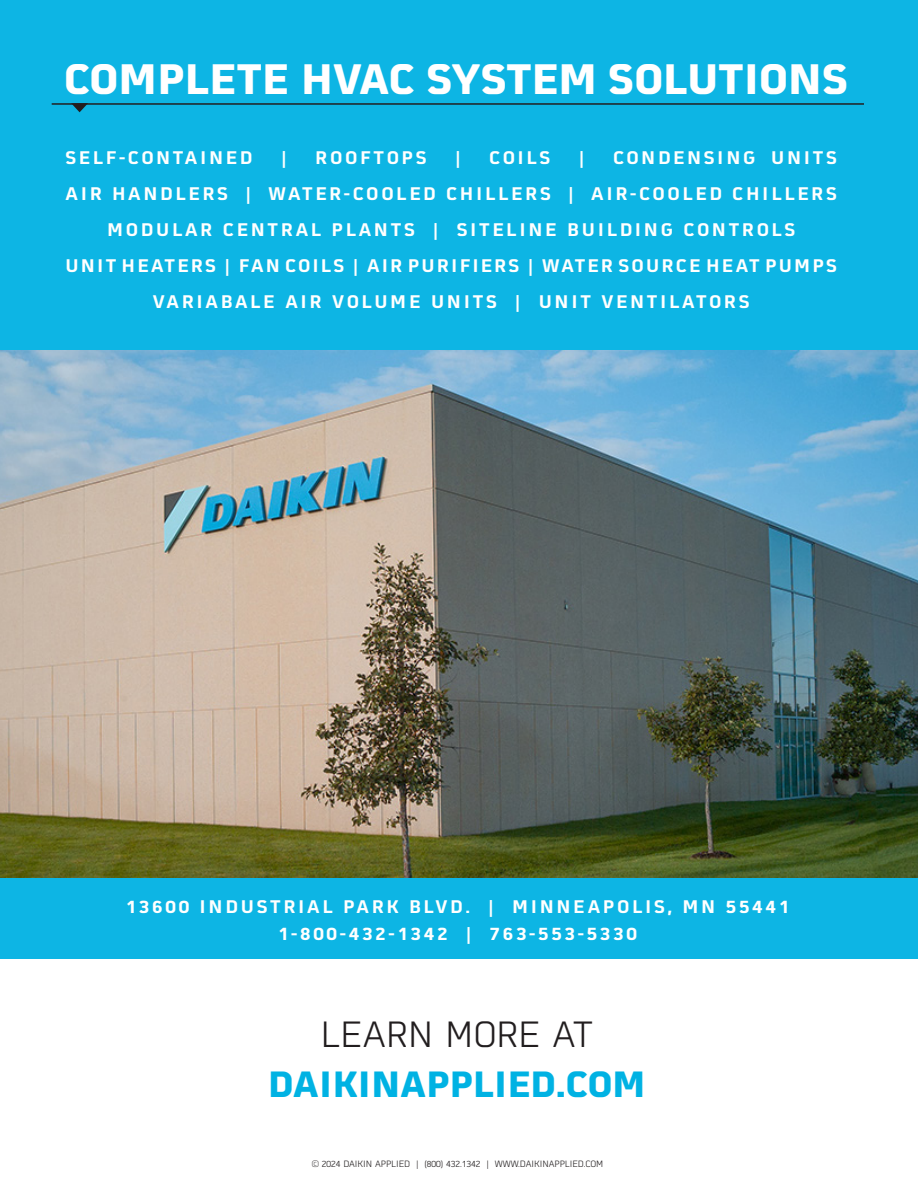
<style>
.page{position:relative;width:918px;height:1188px;background:#fff}
.page>*{position:absolute;margin:0;border:0;box-sizing:border-box;transform-origin:0 0}
.Heading_Back_Cover{font:700 42px "Martian B Thai";color:#fff}
.Blue_Daikin_Applied_Website_Back_Cover{font:700 36px "Martian B Thai";color:#00b2e3}
.Learn_More_At_Back_Cover{font:300 36px "Martian B Thai";letter-spacing:-.005em;color:#221e1f}
.Product_Groups_Back_Cover{font:600 18px "Martian B Thai";letter-spacing:.15em;color:#fff}
.Product_Groups_Back_Cover-2{font:600 18px/36px "Martian B Thai";letter-spacing:.12em;color:#fff;text-align:center}
.Corporate_Address_Back_Cover{font:600 18px "Martian B Thai";letter-spacing:.15em;color:#fff}
.Footer_Copyright_Website_Phone{font:300 9px "Martian B Thai";color:#221e1f}
</style>
<div class="page">
<div style="left:0;top:0;width:918px;height:958px;background:#0db5e4"></div>
<hr style="left:52px;top:103px;width:812px;height:2px;background:#231f20">
<svg style="left:71px;top:103px;width:17px;height:9px"></svg>
<img style="left:0;top:351px;width:918px;height:526px">
<p class="Heading_Back_Cover" style="left:64px;top:43px;width:786px">COMPLETE HVAC SYSTEM SOLUTIONS</p>
<p class="Product_Groups_Back_Cover" style="left:66px;top:143px;width:189px">SELF-CONTAINED</p>
<p class="Product_Groups_Back_Cover" style="left:281px;top:143px;width:7px">|</p>
<p class="Product_Groups_Back_Cover" style="left:315px;top:143px;width:113px">ROOFTOPS</p>
<p class="Product_Groups_Back_Cover" style="left:455px;top:143px;width:7px">|</p>
<p class="Product_Groups_Back_Cover" style="left:489px;top:143px;width:63px">COILS</p>
<p class="Product_Groups_Back_Cover" style="left:579px;top:143px;width:7px">|</p>
<p class="Product_Groups_Back_Cover" style="left:613px;top:143px;width:225px">CONDENSING UNITS</p>
<p class="Product_Groups_Back_Cover" style="left:66px;top:179px;width:773px">AIR HANDLERS | WATER-COOLED CHILLERS | AIR-COOLED CHILLERS</p>
<p class="Product_Groups_Back_Cover" style="left:107px;top:215px;width:690px">MODULAR CENTRAL PLANTS | SITELINE BUILDING CONTROLS</p>
<p class="Product_Groups_Back_Cover-2" style="left:66px;top:246px;width:773px">UNIT HEATERS | FAN COILS | AIR PURIFIERS | WATER SOURCE HEAT PUMPS<br>VARIABALE AIR VOLUME UNITS | UNIT VENTILATORS</p>
<p class="Corporate_Address_Back_Cover" style="left:126px;top:892px;width:665px">13600 INDUSTRIAL PARK BLVD. | MINNEAPOLIS, MN 55441</p>
<p class="Corporate_Address_Back_Cover" style="left:278px;top:919px;width:360px">1-800-432-1342 | 763-553-5330</p>
<p class="Learn_More_At_Back_Cover" style="left:320px;top:1007px;width:275px">LEARN MORE AT</p>
<p class="Blue_Daikin_Applied_Website_Back_Cover" style="left:268px;top:1053px;width:379px">DAIKINAPPLIED.COM</p>
<p class="Footer_Copyright_Website_Phone" style="left:312px;top:1157px;width:293px">© 2024 DAIKIN APPLIED | (800) 432.1342 | WWW.DAIKINAPPLIED.COM</p>
</div>
